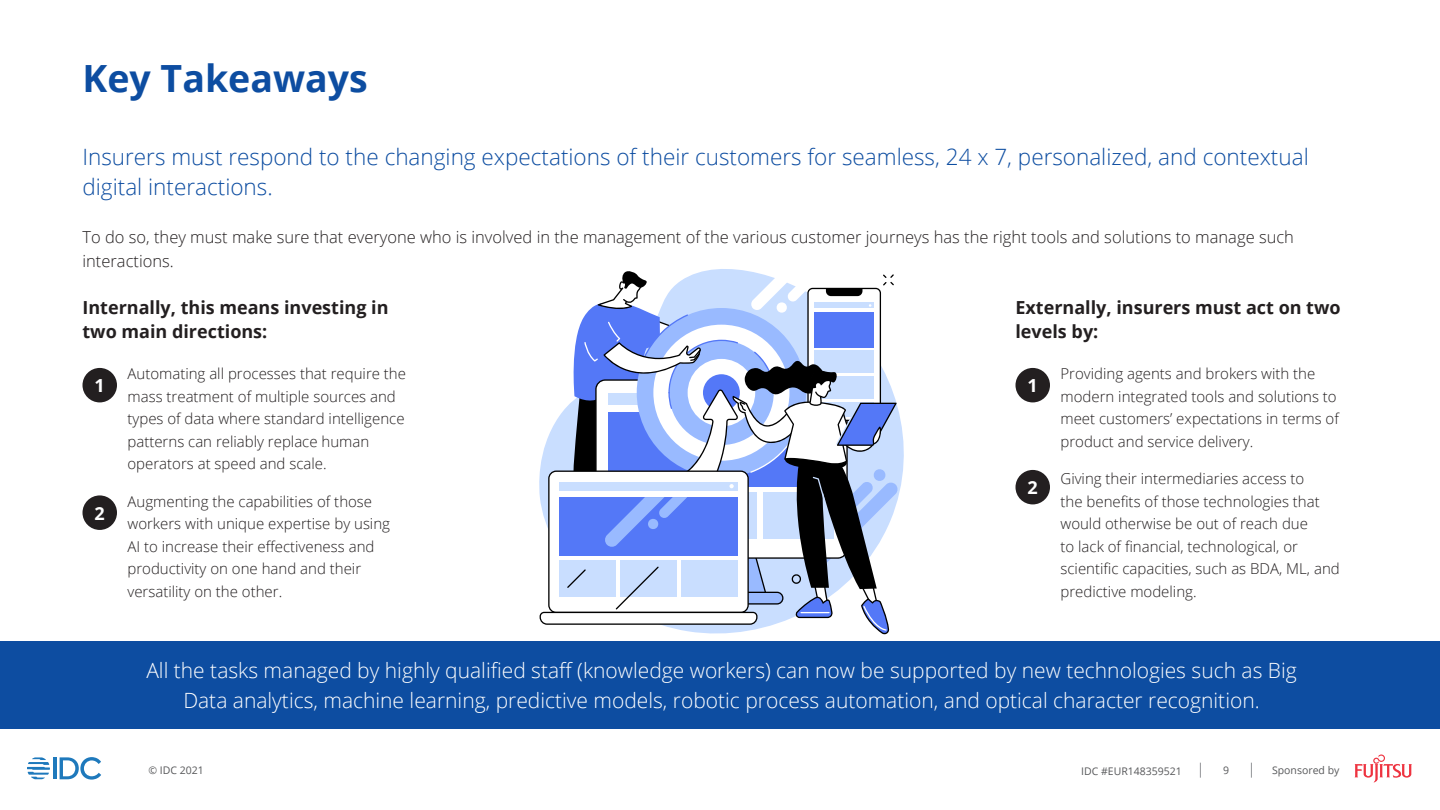
<style>
.page{position:relative;width:1440px;height:810px;background:#fff}
.page>*{position:absolute;margin:0;border:0;box-sizing:border-box;transform-origin:0 0}
.t1{font:700 37.5px "Open Sans";color:#0d4da1}
.t2{font:300 22.5px/30px "Open Sans";color:#0d4da1}
.t3{font:300 21px/30px "Open Sans";color:#fff;text-align:center}
.t4{font:700 18px/24px "Open Sans";color:#231f20}
.t5{font:700 18px "Open Sans";color:#fff}
.t6{font:300 16.5px/24px "Open Sans";color:#231f20}
.t7{font:300 15px/22.5px "Open Sans";color:#231f20}
.t8{font:10.5px "Open Sans";color:#57585a}
</style>
<div class="page">
<svg style="left:1251px;top:763px;width:1px;height:15px"></svg>
<svg style="left:1200px;top:763px;width:1px;height:15px"></svg>
<svg style="left:1354px;top:755px;width:58px;height:28px"></svg>
<hr style="left:53px;top:757px;width:4px;height:22px;background:#1e79bc">
<svg style="left:60px;top:757px;width:41px;height:23px"></svg>
<svg style="left:27px;top:757px;width:23px;height:22px"></svg>
<svg style="left:540px;top:269px;width:358px;height:366px"></svg>
<div style="left:82px;top:368px;width:35px;height:34px;background:#231f20;border-radius:50%"></div>
<div style="left:1016px;top:368px;width:34px;height:34px;background:#231f20;border-radius:50%"></div>
<div style="left:82px;top:495px;width:35px;height:35px;background:#231f20;border-radius:50%"></div>
<div style="left:1016px;top:470px;width:34px;height:34px;background:#231f20;border-radius:50%"></div>
<div style="left:0;top:641px;width:1440px;height:88px;background:#0d4da1"></div>
<p class="t1" style="left:82px;top:51px;width:287px">Key Takeaways</p>
<p class="t2" style="left:82px;top:141px;width:1228px">Insurers must respond to the changing expectations of their customers for seamless, 24 x 7, personalized, and contextual digital interactions.</p>
<p class="t6" style="left:82px;top:225px;width:1213px">To do so, they must make sure that everyone who is involved in the management of the various customer journeys has the right tools and solutions to manage such interactions.</p>
<p class="t4" style="left:82px;top:295px;width:308px">Internally, this means investing in two main directions:</p>
<p class="t4" style="left:1016px;top:295px;width:327px">Externally, insurers must act on two levels by:</p>
<p class="t7" style="left:128px;top:362px;width:280px">Automating all processes that require the mass treatment of multiple sources and types of data where standard intelligence patterns can reliably replace human operators at speed and scale.</p>
<p class="t7" style="left:128px;top:490px;width:264px">Augmenting the capabilities of those workers with unique expertise by using AI to increase their effectiveness and productivity on one hand and their versatility on the other.</p>
<p class="t5" style="left:95px;top:373px;width:12px">1</p>
<p class="t5" style="left:1028px;top:373px;width:12px">1</p>
<p class="t5" style="left:1028px;top:475px;width:12px">2</p>
<p class="t5" style="left:95px;top:500px;width:12px">2</p>
<p class="t7" style="left:1061px;top:362px;width:280px">Providing agents and brokers with the modern integrated tools and solutions to meet customers’ expectations in terms of product and service delivery.</p>
<p class="t7" style="left:1061px;top:467px;width:281px">Giving their intermediaries access to<br>the benefits of those technologies that would otherwise be out of reach due<br>to lack of financial, technological, or scientific capacities, such as BDA, ML, and predictive modeling.</p>
<p class="t3" style="left:146px;top:655px;width:1152px">All the tasks managed by highly qualified staff (knowledge workers) can now be supported by new technologies such as Big<br>Data analytics, machine learning, predictive models, robotic process automation, and optical character recognition.</p>
<p class="t8" style="left:148px;top:763px;width:57px">© IDC 2021</p>
<p class="t8" style="left:1081px;top:764px;width:102px">IDC #EUR148359521</p>
<p class="t8" style="left:1223px;top:763px;width:8px">9</p>
<p class="t8" style="left:1272px;top:763px;width:69px">Sponsored by</p>
</div>
